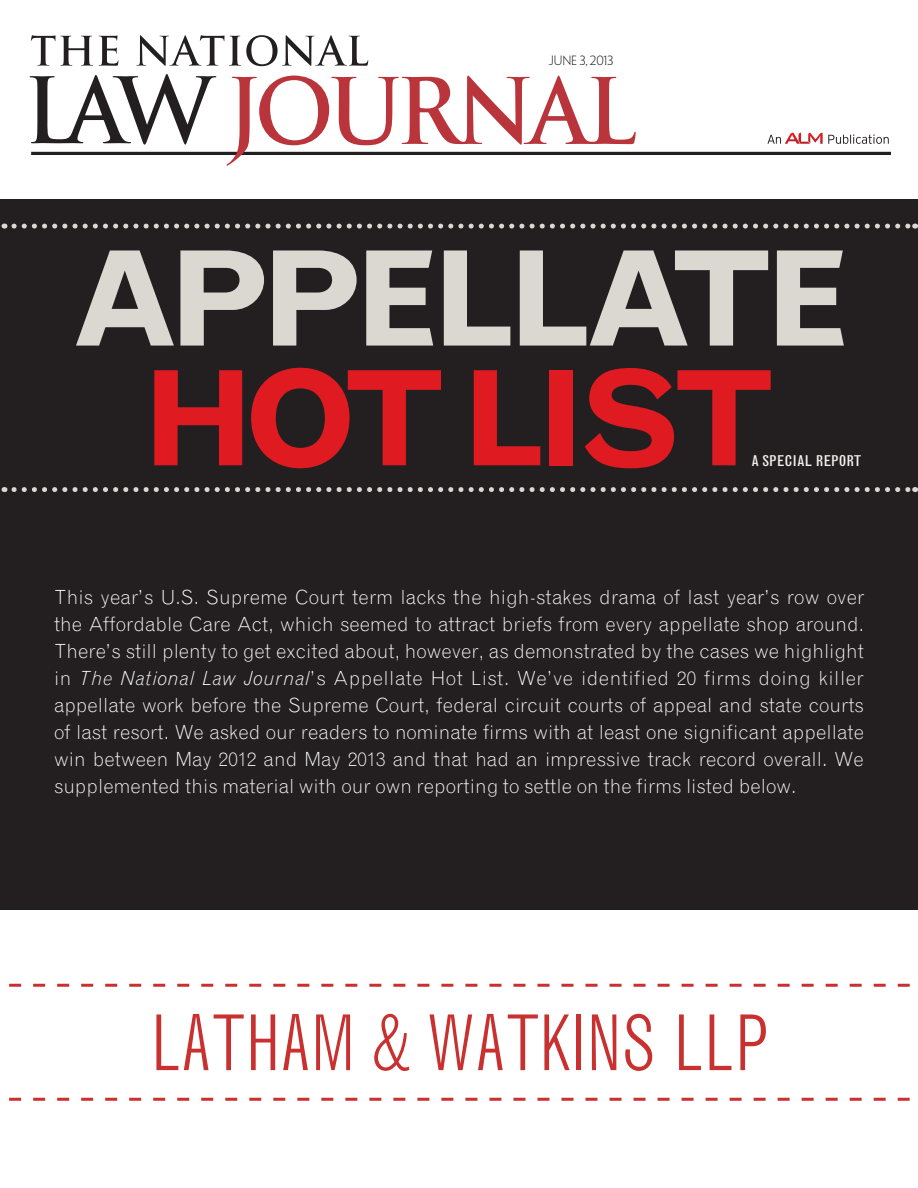
<style>
.page{position:relative;width:918px;height:1188px;background:#fff}
.page>*{position:absolute;margin:0;border:0;box-sizing:border-box;transform-origin:0 0}
.t1{font:700 131.85px "Grotesque MT Std";letter-spacing:-.075em;color:#dad8d1}
.t2{font:700 131.85px "Grotesque MT Std";letter-spacing:-.08em;color:#e01a21}
.t3{font:300 condensed 75px "Grotesque MT Std";letter-spacing:-.01em;color:#c93130}
.t4{font:300 19.5px/27px "Grotesque MT Std";color:#fff;text-align:justify}
.t5{font:condensed 14.7px "Grotesque MT Std";color:#f0f0ed;scale:1.11 1}
.t6{font:300 12px "Penumbra Flare Std";letter-spacing:-.01em;color:#231f20}
.s1{font-style:italic}
</style>
<div class="page">
<div style="left:0;top:199px;width:918px;height:710px;background:#231f20"></div>
<svg style="left:14px;top:224px;width:902px;height:5px"></svg>
<svg style="left:14px;top:487px;width:902px;height:5px"></svg>
<svg style="left:9px;top:983px;width:901px;height:118px"></svg>
<hr style="left:31px;top:152px;width:860px;height:3px;background:#231f20">
<svg style="left:227px;top:76px;width:409px;height:90px"></svg>
<svg style="left:31px;top:35px;width:337px;height:31px"></svg>
<svg style="left:30px;top:74px;width:186px;height:71px"></svg>
<svg style="left:767px;top:133px;width:122px;height:11px"></svg>
<p class="t6" style="left:549px;top:53px;width:66px">JUNE 3, 2013</p>
<h1 class="t1" style="left:69px;top:222px;width:783px">APPELLATE</h1>
<h1 class="t2" style="left:142px;top:341px;width:636px">HOT LIST</h1>
<p class="t5" style="left:751px;top:452px;width:101px">A SPECIAL REPORT</p>
<p class="t4" style="left:54px;top:584px;width:812px">This year’s U.S. Supreme Court term lacks the high-stakes drama of last year’s row over the Affordable Care Act, which seemed to attract briefs from every appellate shop around.<br>There’s still plenty to get excited about, however, as demonstrated by the cases we highlight in <span class="s1">The National Law Journal</span>’s Appellate Hot List. We’ve identified 20 firms doing killer appellate work before the Supreme Court, federal circuit courts of appeal and state courts of last resort. We asked our readers to nominate firms with at least one significant appellate win between May 2012 and May 2013 and that had an impressive track record overall. We supplemented this material with our own reporting to settle on the firms listed below.</p>
<h2 class="t3" style="left:150px;top:997px;width:620px">LATHAM &amp; WATKINS LLP</h2>
</div>
